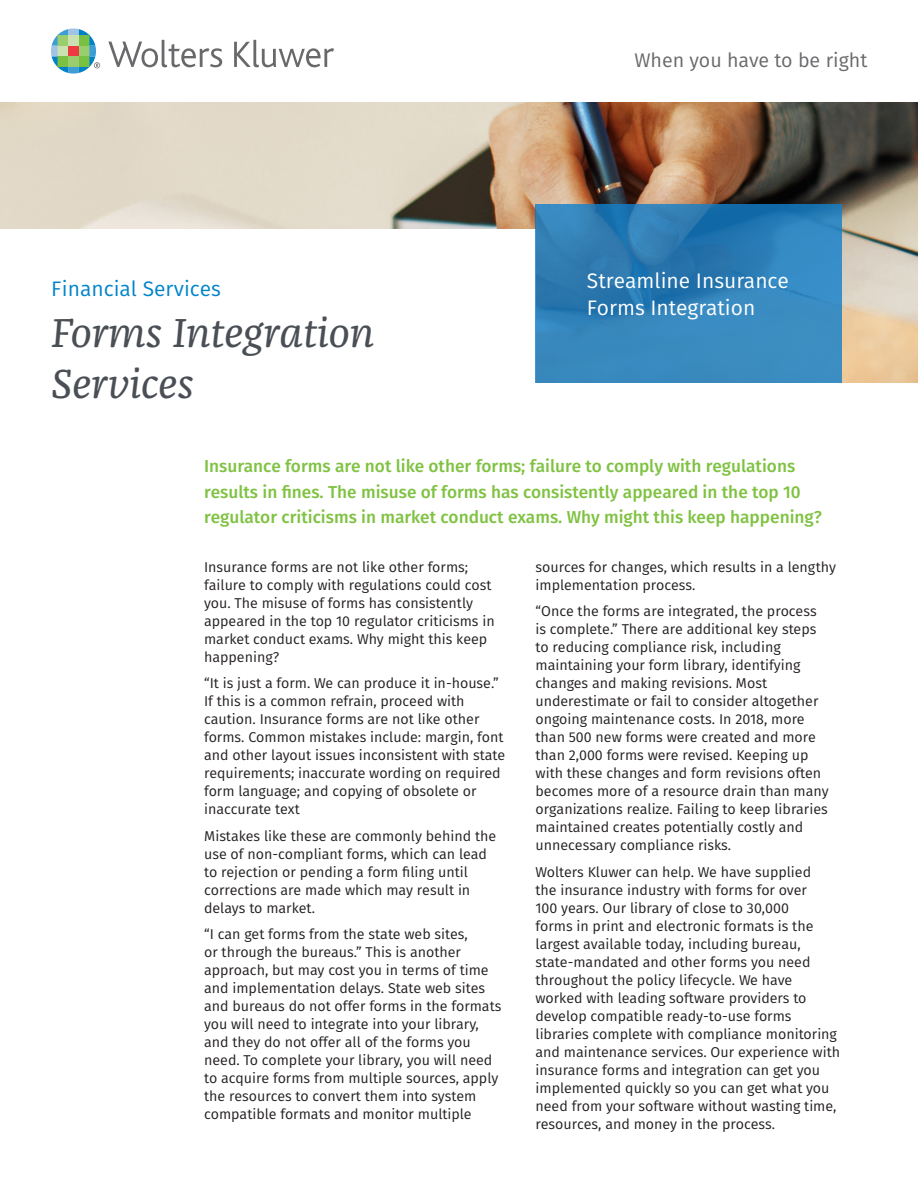
<style>
.page{position:relative;width:918px;height:1188px;background:#fff}
.page>*{position:absolute;margin:0;border:0;box-sizing:border-box;transform-origin:0 0}
.Headline{font:italic 42px/51px "Franziska Pro";color:#4a4f55}
.Descriptive_Text{font:21px/27px "Fira Sans";color:#fff}
.Division_Name{font:21px "Fira Sans";color:#0084ca}
.t1{font:19.65px "Fira Sans";color:#69696c}
.Intro_Text{font:500 17.25px/25.5px "Fira Sans";color:#7fc241}
.Text{font:14.25px/18px "Fira Sans";color:#231f20}
</style>
<div class="page">
<svg style="left:108px;top:40px;width:114px;height:27px"></svg>
<svg style="left:234px;top:40px;width:100px;height:27px"></svg>
<svg style="left:51px;top:28px;width:49px;height:46px"></svg>
<img style="left:0;top:102px;width:918px;height:281px">
<div style="left:0;top:230px;width:536px;height:229px;background:#fff"></div>
<svg style="left:536px;top:204px;width:306px;height:179px;fill:#3688bd"></svg>
<p class="Division_Name" style="left:51px;top:274px;width:171px">Financial Services</p>
<p class="Headline" style="left:51px;top:308px;width:325px">Forms Integration<br>Services</p>
<h3 class="t1" style="left:634px;top:46px;width:235px">When you have to be right</h3>
<p class="Descriptive_Text" style="left:587px;top:267px;width:203px">Streamline Insurance<br>Forms Integration</p>
<p class="Intro_Text" style="left:204px;top:453px;width:619px">Insurance forms are not like other forms; failure to comply with regulations results in fines. The misuse of forms has consistently appeared in the top 10 regulator criticisms in market conduct exams. Why might this keep happening?</p>
<p class="Text" style="left:204px;top:558px;width:292px">Insurance forms are not like other forms; failure to comply with regulations could cost you. The misuse of forms has consistently appeared in the top 10 regulator criticisms in market conduct exams. Why might this keep happening?</p>
<p class="Text" style="left:204px;top:674px;width:303px">“It is just a form. We can produce it in-house.” If this is a common refrain, proceed with caution. Insurance forms are not like other forms. Common mistakes include: margin, font and other layout issues inconsistent with state requirements; inaccurate wording on required form language; and copying of obsolete or inaccurate text</p>
<p class="Text" style="left:204px;top:827px;width:294px">Mistakes like these are commonly behind the use of non-compliant forms, which can lead to rejection or pending a form filing until corrections are made which may result in delays to market.</p>
<p class="Text" style="left:204px;top:925px;width:299px">“I can get forms from the state web sites,<br>or through the bureaus.” This is another approach, but may cost you in terms of time and implementation delays. State web sites and bureaus do not offer forms in the formats you will need to integrate into your library, and they do not offer all of the forms you need. To complete your library, you will need to acquire forms from multiple sources, apply the resources to convert them into system compatible formats and monitor multiple</p>
<p class="Text" style="left:536px;top:558px;width:302px">sources for changes, which results in a lengthy implementation process.</p>
<p class="Text" style="left:536px;top:602px;width:295px">“Once the forms are integrated, the process is complete.” There are additional key steps to reducing compliance risk, including maintaining your form library, identifying changes and making revisions. Most underestimate or fail to consider altogether ongoing maintenance costs. In 2018, more than 500 new forms were created and more than 2,000 forms were revised. Keeping up with these changes and form revisions often becomes more of a resource drain than many organizations realize. Failing to keep libraries maintained creates potentially costly and unnecessary compliance risks.</p>
<p class="Text" style="left:536px;top:863px;width:306px">Wolters Kluwer can help. We have supplied<br>the insurance industry with forms for over<br>100 years. Our library of close to 30,000<br>forms in print and electronic formats is the largest available today, including bureau, state-mandated and other forms you need throughout the policy lifecycle. We have worked with leading software providers to develop compatible ready-to-use forms libraries complete with compliance monitoring and maintenance services. Our experience with insurance forms and integration can get you implemented quickly so you can get what you need from your software without wasting time, resources, and money in the process.</p>
</div>
